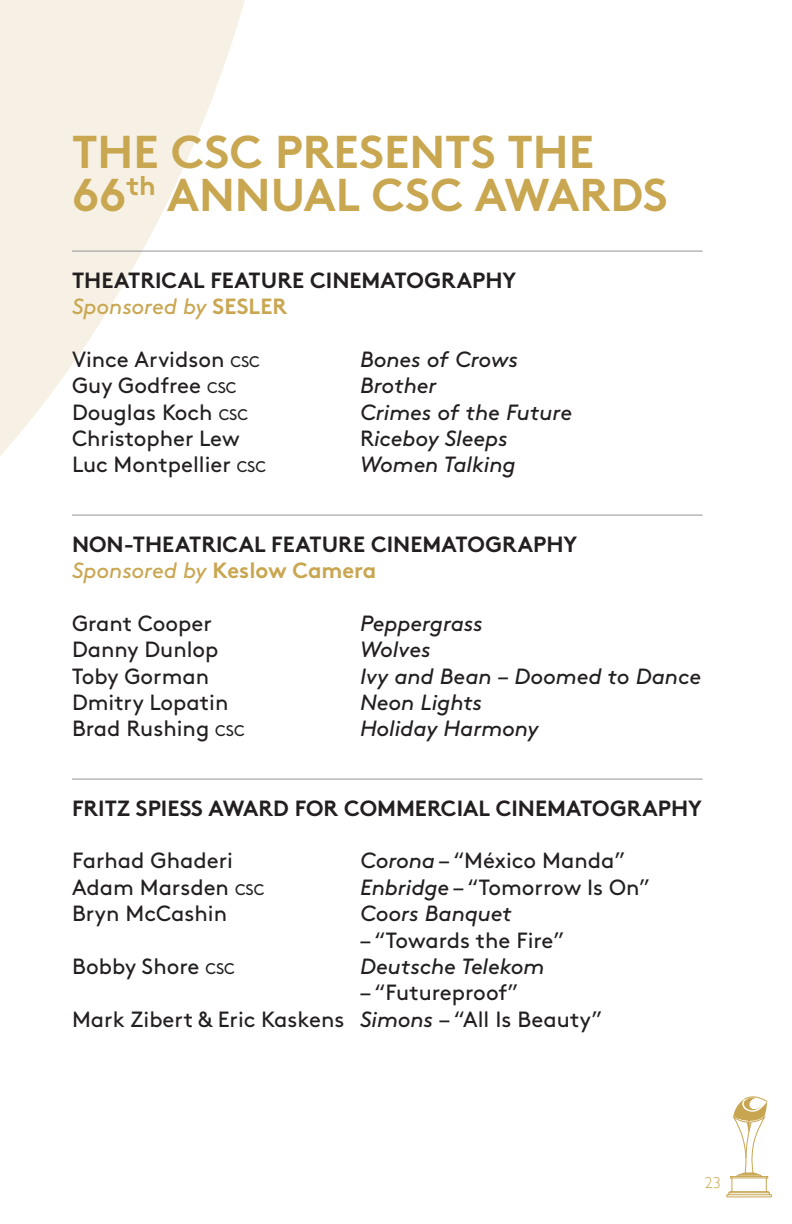
<style>
.page{position:relative;width:792px;height:1224px;background:#fff}
.page>*{position:absolute;margin:0;border:0;box-sizing:border-box;transform-origin:0 0}
.t1{font:700 46px/43.2px "Brown Std";color:#c9a650}
.t2{font:22px/26.4px "Brown Std";color:#231f20}
.t3{font:italic 22px "Brown Std";letter-spacing:-.005em;color:#231f20}
.t4{font:700 22px/26.4px "Brown Std";color:#231f20}
.t5{font:300 16px "Gill Sans";color:#c9a650}
.s1{font-weight:400;font-style:italic;color:#c9a650}
.s2{color:#c9a650}
.s3{font-size:15.4px}
.s4{font-style:normal}
.s5{font-style:italic}
</style>
<div class="page">
<svg style="left:49px;top:0;width:208px;height:515px"></svg>
<div style="left:0;top:0;width:49px;height:456px;background:#f6f1e4"></div>
<hr style="left:72px;top:251px;width:631px;height:1px;background:#939598">
<hr style="left:72px;top:515px;width:631px;height:1px;background:#939598">
<hr style="left:72px;top:779px;width:631px;height:1px;background:#939598">
<hr style="left:727px;top:1197px;width:44px;height:1px;background:#c8a551">
<svg style="left:727px;top:1096px;width:45px;height:101px"></svg>
<h1 class="t1" style="left:72px;top:130px;width:597px">THE CSC PRESENTS THE<br>66<sup>th</sup> ANNUAL CSC AWARDS</h1>
<p class="t4" style="left:72px;top:267px;width:446px">THEATRICAL FEATURE CINEMATOGRAPHY<br><span class="s1">Sponsored by</span> <span class="s2">SESLER</span></p>
<p class="t2" style="left:72px;top:346px;width:189px">Vince Arvidson <span class="s3">CSC</span></p>
<p class="t3" style="left:360px;top:346px;width:160px">Bones of Crows</p>
<p class="t2" style="left:72px;top:373px;width:166px">Guy Godfree <span class="s3">CSC</span></p>
<p class="t3" style="left:360px;top:373px;width:78px">Brother</p>
<p class="t2" style="left:72px;top:399px;width:178px">Douglas Koch <span class="s3">CSC</span></p>
<p class="t3" style="left:360px;top:399px;width:214px">Crimes of the Future</p>
<p class="t2" style="left:72px;top:425px;width:169px">Christopher Lew</p>
<p class="t3" style="left:360px;top:426px;width:149px"><span class="s4">R</span>iceboy Sleeps</p>
<p class="t2" style="left:72px;top:452px;width:196px">Luc Montpellier <span class="s3">CSC</span></p>
<p class="t3" style="left:360px;top:452px;width:157px">Women Talking</p>
<p class="t4" style="left:72px;top:531px;width:507px">NON-THEATRICAL FEATURE CINEMATOGRAPHY<br><span class="s1">Sponsored by</span> <span class="s2">Keslow Camera</span></p>
<p class="t2" style="left:72px;top:610px;width:142px">Grant Cooper</p>
<p class="t3" style="left:360px;top:610px;width:124px">Peppergrass</p>
<p class="t2" style="left:72px;top:637px;width:148px">Danny Dunlop</p>
<p class="t3" style="left:360px;top:637px;width:72px">Wolves</p>
<p class="t2" style="left:72px;top:663px;width:139px">Toby Gorman</p>
<p class="t3" style="left:360px;top:663px;width:343px">Ivy and Bean – Doomed to Dance</p>
<p class="t2" style="left:72px;top:689px;width:158px">Dmitry Lopatin</p>
<p class="t3" style="left:360px;top:690px;width:124px">Neon Lights</p>
<p class="t2" style="left:72px;top:716px;width:174px">Brad Rushing <span class="s3">CSC</span></p>
<p class="t3" style="left:360px;top:716px;width:180px">Holiday Harmony</p>
<p class="t4" style="left:72px;top:795px;width:631px">FRITZ SPIESS AWARD FOR COMMERCIAL CINEMATOGRAPHY</p>
<p class="t2" style="left:72px;top:848px;width:163px">Farhad Ghaderi</p>
<p class="t2" style="left:360px;top:848px;width:267px"><span class="s5">Corona</span> – “México Manda”</p>
<p class="t2" style="left:72px;top:874px;width:194px">Adam Marsden <span class="s3">CSC</span></p>
<p class="t2" style="left:360px;top:874px;width:291px"><span class="s5">Enbridge</span> – “Tomorrow Is On”</p>
<p class="t2" style="left:72px;top:901px;width:157px">Bryn McCashin</p>
<p class="t3" style="left:360px;top:901px;width:153px">Coors Banquet</p>
<p class="t2" style="left:360px;top:927px;width:206px">– “Towards the Fire”</p>
<p class="t2" style="left:72px;top:953px;width:164px">Bobby Shore <span class="s3">CSC</span></p>
<p class="t3" style="left:360px;top:954px;width:186px">Deutsche Telekom</p>
<p class="t2" style="left:72px;top:980px;width:532px;text-indent:288px">– “Futureproof”<br>Mark Zibert &amp; Eric Kaskens <span class="s5">Simons</span> – “All Is Beauty”</p>
<p class="t5" style="left:705px;top:1170px;width:17px">23</p>
</div>
